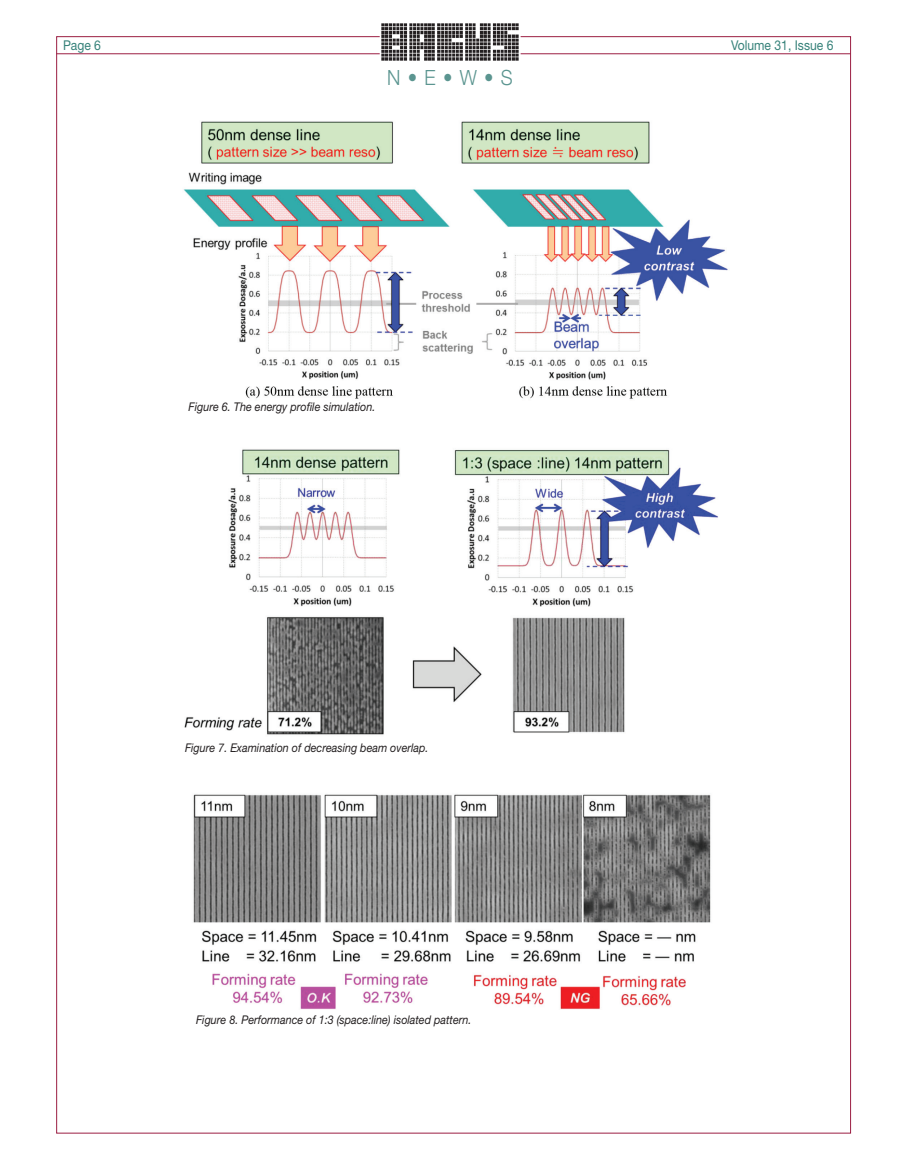
<style>
.page{position:relative;width:905px;height:1161px;background:#fff}
.page>*{position:absolute;margin:0;border:0;box-sizing:border-box;transform-origin:0 0}
.t1{font:300 21px "Helvetica Neue";color:#5b9590;scale:.9 1}
.t2{font:13.5px "Helvetica Neue";color:#37827a;scale:.9 1}
.t3{font:italic 12px "Helvetica Neue";color:#231f20;scale:.9 1}
</style>
<div class="page">
<img style="left:183px;top:121px;width:545px;height:278px">
<img style="left:184px;top:449px;width:534px;height:286px">
<img style="left:193px;top:794px;width:518px;height:216px">
<hr style="left:56px;top:53px;width:794px;height:1px;background:#9b1e42">
<div style="left:380px;top:19px;width:140px;height:52px;background:#fff"></div>
<img style="left:382px;top:24px;width:137px;height:37px">
<p class="t2" style="left:63px;top:37px;width:44px">Page 6</p>
<p class="t2" style="left:731px;top:37px;width:115px">Volume 31, Issue 6</p>
<h1 class="t1" style="left:387px;top:64px;width:141px">N • E • W • S</h1>
<p class="t3" style="left:188px;top:400px;width:209px">Figure 6. The energy profile simulation.</p>
<p class="t3" style="left:185px;top:740px;width:272px">Figure 7. Examination of decreasing beam overlap.</p>
<p class="t3" style="left:196px;top:1013px;width:307px">Figure 8. Performance of 1:3 (space:line) isolated pattern.</p>
</div>
